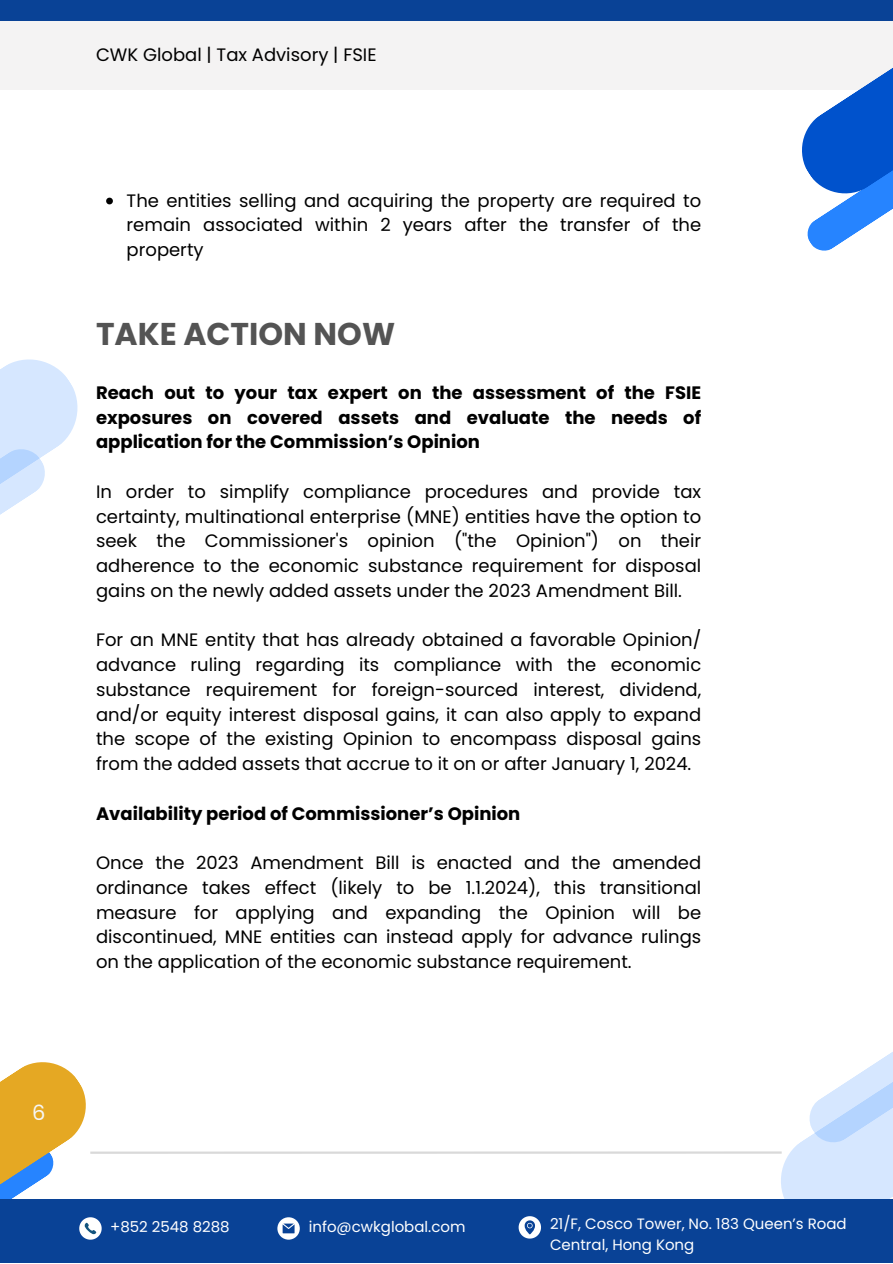
<style>
.page{position:relative;width:893px;height:1264px;background:#fff}
.page>*{position:absolute;margin:0;border:0;box-sizing:border-box;transform-origin:0 0}
.t1{font:700 31.5px "Poppins";color:#545454}
.t2{font:21px "Poppins";color:#f6f6f6}
.t3{font:18px/24.8px "Poppins";color:#000;text-align:justify}
.t4{font:700 18px/24.8px "Poppins";color:#000;text-align:justify}
.t5{font:15px/20.2px "Poppins";color:#fff}
</style>
<div class="page">
<svg style="left:774px;top:1052px;width:118px;height:146px"></svg>
<div style="left:0;top:1198px;width:892px;height:64px;background:#094296"></div>
<hr style="left:90px;top:1151px;width:691px;height:2px;background:#d9d9d9">
<svg style="left:0;top:359px;width:78px;height:156px"></svg>
<div style="left:0;top:0;width:892px;height:21px;background:#094296"></div>
<svg style="left:277px;top:1217px;width:23px;height:22px"></svg>
<svg style="left:518px;top:1216px;width:23px;height:22px"></svg>
<div style="left:0;top:21px;width:892px;height:68px;background:#f4f3f3"></div>
<svg style="left:0;top:1062px;width:102px;height:178px"></svg>
<svg style="left:106px;top:198px;width:7px;height:6px"></svg>
<svg style="left:795px;top:68px;width:97px;height:183px"></svg>
<p class="t3" style="left:96px;top:42px;width:282px">CWK Global | Tax Advisory | FSIE</p>
<p class="t3" style="left:127px;top:188px;width:576px">The entities selling and acquiring the property are required to remain associated within 2 years after the transfer of the property</p>
<p class="t1" style="left:96px;top:312px;width:300px">TAKE ACTION NOW</p>
<p class="t4" style="left:96px;top:380px;width:606px">Reach out to your tax expert on the assessment of the FSIE exposures on covered assets and evaluate the needs of application for the Commission’s Opinion</p>
<p class="t3" style="left:96px;top:479px;width:606px">In order to simplify compliance procedures and provide tax certainty, multinational enterprise (MNE) entities have the option to seek the Commissioner's opinion ("the Opinion") on their adherence to the economic substance requirement for disposal gains on the newly added assets under the 2023 Amendment Bill.</p>
<p class="t3" style="left:96px;top:627px;width:606px">For an MNE entity that has already obtained a favorable Opinion/ advance ruling regarding its compliance with the economic substance requirement for foreign-sourced interest, dividend, and/or equity interest disposal gains, it can also apply to expand the scope of the existing Opinion to encompass disposal gains from the added assets that accrue to it on or after January 1, 2024.</p>
<p class="t4" style="left:96px;top:800px;width:426px">Availability period of Commissioner’s Opinion</p>
<p class="t3" style="left:96px;top:850px;width:606px">Once the 2023 Amendment Bill is enacted and the amended ordinance takes effect (likely to be 1.1.2024), this transitional measure for applying and expanding the Opinion will be discontinued, MNE entities can instead apply for advance rulings on the application of the economic substance requirement.</p>
<p class="t2" style="left:32px;top:1097px;width:15px">6</p>
<p class="t5" style="left:110px;top:1216px;width:121px">+852 2548 8288</p>
<p class="t5" style="left:309px;top:1216px;width:158px">info@cwkglobal.com</p>
<p class="t5" style="left:550px;top:1213px;width:298px">21/F, Cosco Tower, No. 183 Queen’s Road<br>Central, Hong Kong</p>
</div>
